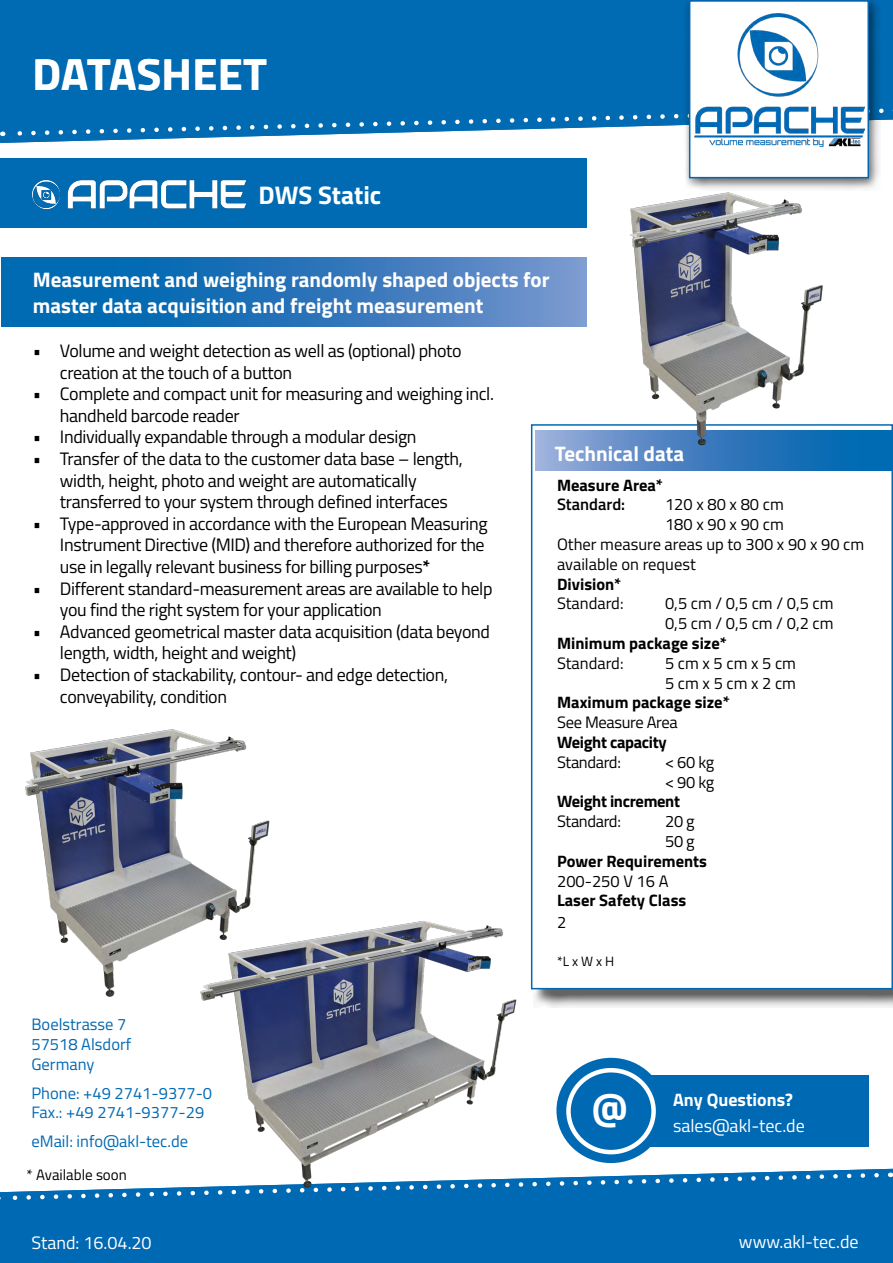
<style>
.page{position:relative;width:893px;height:1263px;background:#fff}
.page>*{position:absolute;margin:0;border:0;box-sizing:border-box;transform-origin:0 0}
.t1{font:700 45px "Titillium Web";letter-spacing:.005em;color:#fff}
.t2{font:700 36px "Titillium Web";color:#fff}
.t3{font:700 25.5px "Titillium Web";color:#fff}
.t4{font:700 21px/25.2px "Titillium Web";color:#fff}
.t5{font:18px/21.6px "Titillium Web";letter-spacing:-.02em;color:#000}
.t6{font:18px "Titillium Web";color:#fff}
.t7{font:700 18px "Titillium Web";color:#fff}
.t8{font:16.5px/19.8px "Titillium Web";color:#000}
.t9{font:16.5px/19.8px "Titillium Web";color:#0069b4}
.t10{font:700 16.5px "Titillium Web";color:#000}
.t11{font:16.5px "Titillium Web";letter-spacing:-.02em;color:#000}
.t12{font:700 16.5px "Titillium Web";letter-spacing:-.02em;color:#000}
.t13{font:600 16.5px "Titillium Web";color:#000}
.t14{font:700 16.5px "Titillium Web";color:#020203}
.t15{font:15px "Titillium Web";color:#000}
.t16{font:13.5px "Titillium Web";color:#000}
.s1{font-weight:700}
</style>
<div class="page">
<div style="left:0;top:0;width:893px;height:143px;background:#006bb3"></div>
<svg style="left:2px;top:106px;width:884px;height:32px"></svg>
<div style="left:0;top:158px;width:587px;height:69px;background:#006bb3"></div>
<svg style="left:0;top:1163px;width:893px;height:100px;background:#1173b9"></svg>
<div style="left:638px;top:1076px;width:231px;height:71px;background:#0069b4"></div>
<svg style="left:559px;top:1060px;width:104px;height:101px;fill:#0069b4"></svg>
<div style="left:556px;top:1058px;width:110px;height:105px;border:4px solid #0069b4;border-radius:50%"></div>
<div style="left:568px;top:1070px;width:86px;height:82px;background:#0069b4;border-radius:50%"></div>
<div style="left:566px;top:1068px;width:90px;height:86px;border:4px solid #fff;border-radius:50%"></div>
<svg style="left:0;top:1170px;width:881px;height:33px"></svg>
<div style="left:683px;top:0;width:198px;height:190px;background:#000;opacity:.61"></div>
<div style="left:690px;top:1px;width:178px;height:177px;background:#fff"></div>
<img style="left:694px;top:13px;width:171px;height:133px">
<div style="left:689px;top:0;width:180px;height:178px;border:2px solid #0069b4"></div>
<img style="left:33px;top:179px;width:212px;height:31px">
<div style="left:533px;top:427px;width:360px;height:581px;background:#000;opacity:.61"></div>
<div style="left:532px;top:425px;width:360px;height:564px;background:#fff"></div>
<div style="left:531px;top:424px;width:362px;height:565px;border:2px solid #0069b4"></div>
<div style="left:1px;top:257px;width:586px;height:70px;background:linear-gradient(to right,#0060ad,#7190ca)"></div>
<svg style="left:536px;top:431px;width:357px;height:39px;background:#4987c4"></svg>
<img style="left:608px;top:175px;width:231px;height:288px">
<img style="left:25px;top:729px;width:245px;height:268px">
<img style="left:195px;top:880px;width:328px;height:328px">
<h1 class="t1" style="left:32px;top:40px;width:236px">DATASHEET</h1>
<h3 class="t3" style="left:259px;top:176px;width:124px">DWS Static</h3>
<p class="t4" style="left:33px;top:266px;width:518px">Measurement and weighing randomly shaped objects for master data acquisition and freight measurement</p>
<p class="t5" style="left:60px;top:339px;width:403px;text-indent:-27px">• Volume and weight detection as well as (optional) photo creation at the touch of a button</p>
<p class="t5" style="left:60px;top:382px;width:435px;text-indent:-27px">• Complete and compact unit for measuring and weighing incl. handheld barcode reader</p>
<p class="t5" style="left:33px;top:425px;width:385px">• Individually expandable through a modular design</p>
<p class="t5" style="left:60px;top:447px;width:404px;text-indent:-27px">• Transfer of the data to the customer data base – length, width, height, photo and weight are automatically transferred to your system through defined interfaces</p>
<p class="t5" style="left:60px;top:512px;width:429px;text-indent:-27px">• Type-approved in accordance with the European Measuring<br>Instrument Directive (MID) and therefore authorized for the use in legally relevant business for billing purposes<span class="s1">*</span></p>
<p class="t5" style="left:60px;top:576px;width:434px;text-indent:-27px">• Different standard-measurement areas are available to help you find the right system for your application</p>
<p class="t5" style="left:60px;top:620px;width:432px;text-indent:-27px">• Advanced geometrical master data acquisition (data beyond length, width, height and weight)</p>
<p class="t5" style="left:60px;top:663px;width:390px;text-indent:-27px">• Detection of stackability, contour- and edge detection, conveyability, condition</p>
<p class="t9" style="left:31px;top:1014px;width:101px">Boelstrasse 7<br>57518 Alsdorf<br>Germany</p>
<p class="t9" style="left:31px;top:1082px;width:182px">Phone: +49 2741-9377-0<br>Fax.: +49 2741-9377-29</p>
<p class="t9" style="left:31px;top:1131px;width:158px">eMail: info@akl-tec.de</p>
<p class="t15" style="left:27px;top:1164px;width:102px">* Available soon</p>
<p class="t4" style="left:555px;top:440px;width:131px">Technical data</p>
<p class="t10" style="left:557px;top:472px;width:107px">Measure Area*</p>
<p class="t13" style="left:557px;top:492px;width:70px">Standard:</p>
<p class="t8" style="left:665px;top:494px;width:120px">120 x 80 x 80 cm</p>
<p class="t8" style="left:665px;top:514px;width:120px">180 x 90 x 90 cm</p>
<p class="t8" style="left:557px;top:533px;width:309px">Other measure areas up to 300 x 90 x 90 cm</p>
<p class="t8" style="left:557px;top:553px;width:140px">available on request</p>
<p class="t14" style="left:557px;top:571px;width:66px">Division*</p>
<p class="t8" style="left:557px;top:593px;width:68px">Standard:</p>
<p class="t8" style="left:665px;top:593px;width:170px">0,5 cm / 0,5 cm / 0,5 cm<br>0,5 cm / 0,5 cm / 0,2 cm</p>
<p class="t10" style="left:557px;top:631px;width:171px">Minimum package size*</p>
<p class="t8" style="left:557px;top:652px;width:68px">Standard:</p>
<p class="t8" style="left:665px;top:652px;width:133px">5 cm x 5 cm x 5 cm<br>5 cm x 5 cm x 2 cm</p>
<p class="t10" style="left:557px;top:690px;width:174px">Maximum package size*</p>
<p class="t11" style="left:557px;top:710px;width:122px">See Measure Area</p>
<p class="t12" style="left:557px;top:730px;width:111px">Weight capacity</p>
<p class="t11" style="left:557px;top:750px;width:65px">Standard:</p>
<p class="t8" style="left:665px;top:751px;width:51px">&lt; 60 kg &lt; 90 kg</p>
<p class="t12" style="left:557px;top:789px;width:125px">Weight increment</p>
<p class="t11" style="left:557px;top:809px;width:65px">Standard:</p>
<p class="t8" style="left:665px;top:811px;width:31px">20 g<br>50 g</p>
<p class="t10" style="left:557px;top:848px;width:151px">Power Requirements</p>
<p class="t8" style="left:557px;top:870px;width:113px">200-250 V 16 A</p>
<p class="t10" style="left:557px;top:888px;width:131px">Laser Safety Class</p>
<p class="t8" style="left:557px;top:911px;width:11px">2</p>
<p class="t16" style="left:557px;top:951px;width:59px">*L x W x H</p>
<h2 class="t2" style="left:592px;top:1080px;width:37px">@</h2>
<p class="t7" style="left:673px;top:1086px;width:122px">Any Questions?</p>
<p class="t6" style="left:673px;top:1112px;width:133px">sales@akl-tec.de</p>
<p class="t6" style="left:31px;top:1229px;width:122px">Stand: 16.04.20</p>
<p class="t6" style="left:739px;top:1229px;width:121px">www.akl-tec.de</p>
</div>
